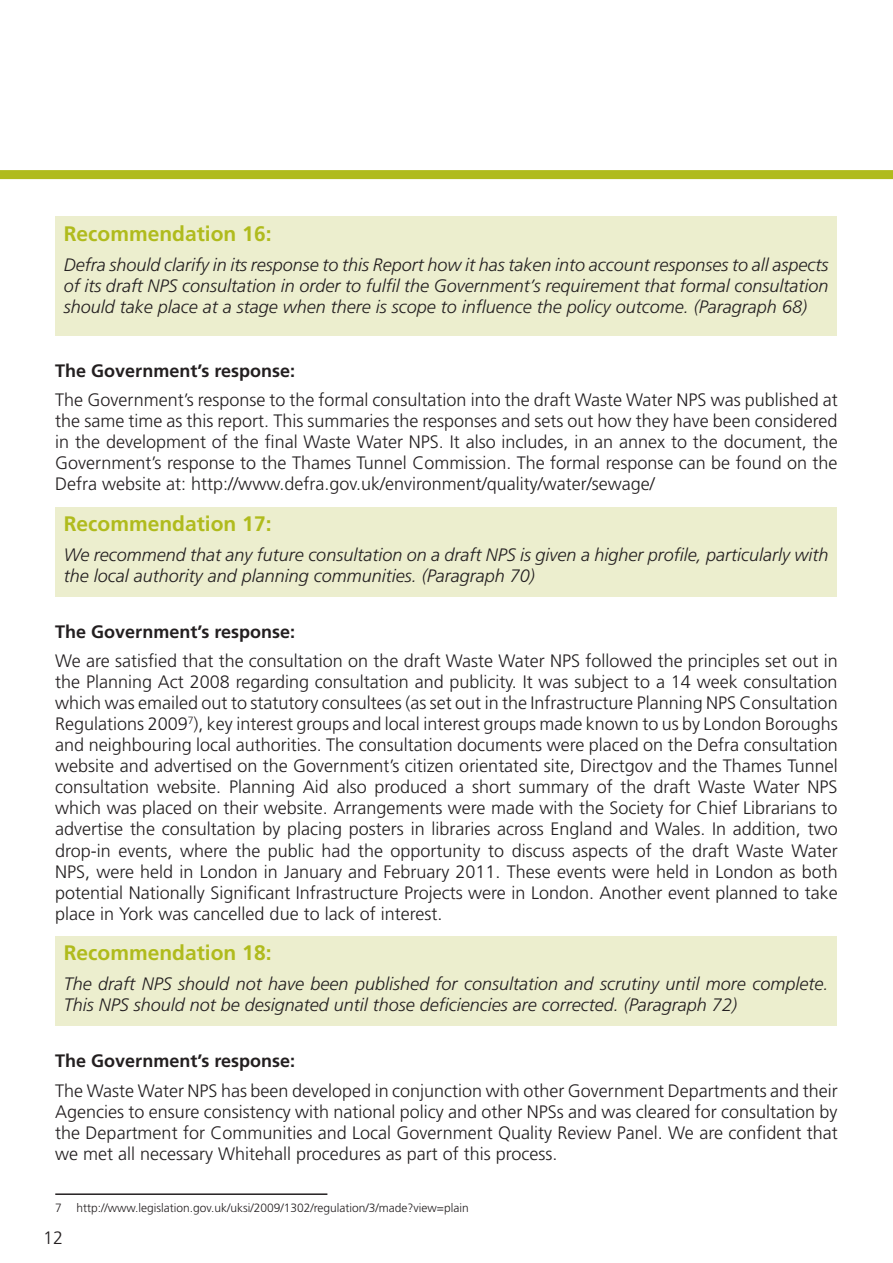
<style>
.page{position:relative;width:893px;height:1263px;background:#fff}
.page>*{position:absolute;margin:0;border:0;box-sizing:border-box;transform-origin:0 0}
.t1{font:700 21px "Frutiger LT";color:#b0bb1d}
.t2{font:300 18px/21px "Frutiger LT";color:#231f20;text-align:justify}
.t3{font:italic 300 18px/21px "Frutiger LT";color:#231f20}
.t4{font:700 18px "Frutiger LT";color:#231f20}
.t5{font:300 12px "Frutiger LT";color:#231f20}
</style>
<div class="page">
<div style="left:0;top:170px;width:893px;height:9px;background:#b0bb1d"></div>
<div style="left:55px;top:217px;width:782px;height:119px;background:#eceece"></div>
<div style="left:55px;top:507px;width:782px;height:89px;background:#eceece"></div>
<div style="left:55px;top:936px;width:782px;height:89px;background:#eceece"></div>
<hr style="left:55px;top:1193px;width:272px;height:2px;background:#231f20">
<p class="t1" style="left:64px;top:221px;width:209px">Recommendation 16:</p>
<p class="t3" style="left:64px;top:254px;width:766px;text-align:justify">Defra should clarify in its response to this Report how it has taken into account responses to all aspects of its draft NPS consultation in order to fulfil the Government’s requirement that formal consultation should take place at a stage when there is scope to influence the policy outcome. (Paragraph 68)</p>
<p class="t4" style="left:55px;top:360px;width:241px">The Government’s response:</p>
<p class="t2" style="left:55px;top:390px;width:784px">The Government’s response to the formal consultation into the draft Waste Water NPS was published at the same time as this report. This summaries the responses and sets out how they have been considered in the development of the final Waste Water NPS. It also includes, in an annex to the document, the Government’s response to the Thames Tunnel Commission. The formal response can be found on the Defra website at: http://www.defra.gov.uk/environment/quality/water/sewage/</p>
<p class="t1" style="left:64px;top:512px;width:209px">Recommendation 17:</p>
<p class="t3" style="left:64px;top:544px;width:766px">We recommend that any future consultation on a draft NPS is given a higher profile, particularly with the local authority and planning communities. (Paragraph 70)</p>
<p class="t4" style="left:55px;top:621px;width:241px">The Government’s response:</p>
<p class="t2" style="left:55px;top:651px;width:784px">We are satisfied that the consultation on the draft Waste Water NPS followed the principles set out in the Planning Act 2008 regarding consultation and publicity. It was subject to a 14 week consultation which was emailed out to statutory consultees (as set out in the Infrastructure Planning NPS Consultation Regulations 2009<sup>7</sup>), key interest groups and local interest groups made known to us by London Boroughs and neighbouring local authorities. The consultation documents were placed on the Defra consultation website and advertised on the Government’s citizen orientated site, Directgov and the Thames Tunnel consultation website. Planning Aid also produced a short summary of the draft Waste Water NPS which was placed on their website. Arrangements were made with the Society for Chief Librarians to advertise the consultation by placing posters in libraries across England and Wales. In addition, two drop-in events, where the public had the opportunity to discuss aspects of the draft Waste Water NPS, were held in London in January and February 2011. These events were held in London as both potential Nationally Significant Infrastructure Projects were in London. Another event planned to take place in York was cancelled due to lack of interest.</p>
<p class="t1" style="left:64px;top:941px;width:209px">Recommendation 18:</p>
<p class="t3" style="left:64px;top:973px;width:766px">The draft NPS should not have been published for consultation and scrutiny until more complete.<br>This NPS should not be designated until those deficiencies are corrected. (Paragraph 72)</p>
<p class="t4" style="left:55px;top:1050px;width:241px">The Government’s response:</p>
<p class="t2" style="left:55px;top:1080px;width:784px">The Waste Water NPS has been developed in conjunction with other Government Departments and their Agencies to ensure consistency with national policy and other NPSs and was cleared for consultation by the Department for Communities and Local Government Quality Review Panel. We are confident that we met all necessary Whitehall procedures as part of this process.</p>
<p class="t5" style="left:55px;top:1201px;width:415px">7 http://www.legislation.gov.uk/uksi/2009/1302/regulation/3/made?view=plain</p>
<p class="t2" style="left:43px;top:1228px;width:22px">12</p>
</div>
